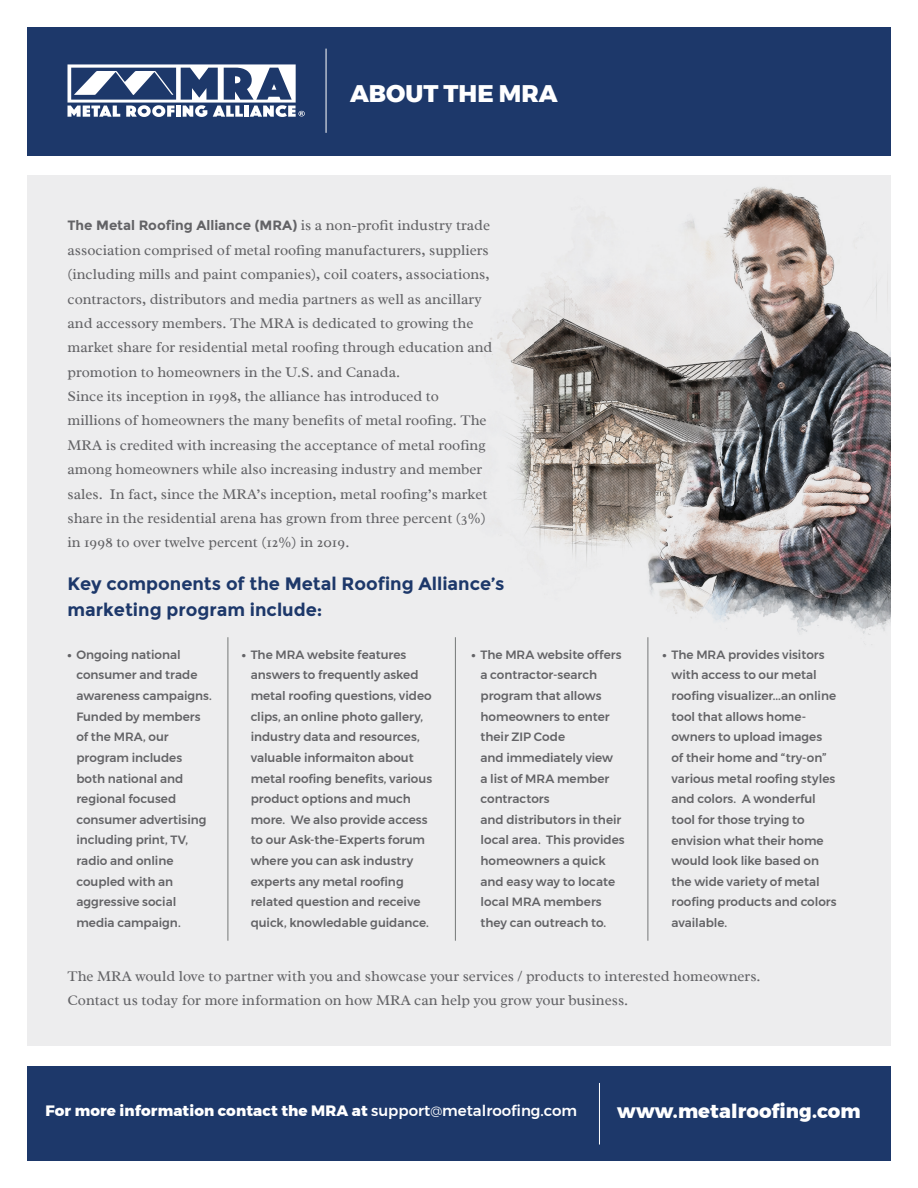
<style>
.page{position:relative;width:918px;height:1188px;background:#fff}
.page>*{position:absolute;margin:0;border:0;box-sizing:border-box;transform-origin:0 0}
.t1{font:800 24px "Montserrat";color:#fff}
.t2{font:800 19.5px "Montserrat";letter-spacing:.005em;color:#fff}
.t3{font:700 18px/25.5px "Montserrat";color:#1d386a}
.t4{font:15px/24.3px "Radley";color:#636366}
.t5{font:800 15px "Montserrat";letter-spacing:.01em;color:#fff}
.t6{font:700 13.5px "Montserrat";color:#636366}
.t7{font:500 12px/20.7px "Montserrat";color:#636366}
.s1{font-family:"Radley";font-weight:400;font-size:15px}
.s2{font-weight:800}
.s3{font-weight:500}
.s4{font-weight:300;font-size:12px}
</style>
<div class="page">
<div style="left:27px;top:176px;width:864px;height:870px;background:#ededee"></div>
<div style="left:27px;top:27px;width:864px;height:128px;background:#1d386a"></div>
<div style="left:27px;top:1066px;width:864px;height:95px;background:#1d386a"></div>
<img style="left:454px;top:186px;width:437px;height:519px">
<svg style="left:68px;top:64px;width:237px;height:53px"></svg>
<hr style="left:326px;top:49px;width:1px;height:84px;background:#fff">
<hr style="left:228px;top:637px;width:1px;height:304px;background:#757878">
<hr style="left:455px;top:637px;width:1px;height:304px;background:#757878">
<hr style="left:648px;top:637px;width:1px;height:304px;background:#757878">
<hr style="left:599px;top:1083px;width:1px;height:62px;background:#fff">
<h1 class="t1" style="left:350px;top:74px;width:209px">ABOUT THE MRA</h1>
<p class="t6" style="left:68px;top:218px;width:424px">The Metal Roofing Alliance (MRA) <span class="s1">is a non-profit industry trade</span></p>
<p class="t4" style="left:68px;top:238px;width:426px">association comprised of metal roofing manufacturers, suppliers (including mills and paint companies), coil coaters, associations, contractors, distributors and media partners as well as ancillary and accessory members. The MRA is dedicated to growing the market share for residential metal roofing through education and promotion to homeowners in the U.S. and Canada.<br>Since its inception in 1998, the alliance has introduced to millions of homeowners the many benefits of metal roofing. The MRA is credited with increasing the acceptance of metal roofing among homeowners while also increasing industry and member sales. In fact, since the MRA’s inception, metal roofing’s market share in the residential arena has grown from three percent (3%) in 1998 to over twelve percent (12%) in 2019.</p>
<h3 class="t3" style="left:68px;top:571px;width:439px">Key components of the Metal Roofing Alliance’s marketing program include:</h3>
<p class="t7" style="left:76px;top:644px;width:137px;text-indent:-9px"><span class="s2">•</span> Ongoing national consumer and trade awareness campaigns.<br>Funded by members of the MRA, our program includes both national and regional focused consumer advertising including print, TV, radio and online coupled with an aggressive social media campaign.</p>
<p class="t7" style="left:251px;top:644px;width:183px;text-indent:-9px"><span class="s2">•</span> The MRA website features answers to frequently asked metal roofing questions, video clips, an online photo gallery, industry data and resources, valuable informaiton about metal roofing benefits, various product options and much more. We also provide access to our Ask-the-Experts forum where you can ask industry experts any metal roofing related question and receive quick, knowledable guidance.</p>
<p class="t7" style="left:481px;top:644px;width:146px;text-indent:-9px"><span class="s2">•</span> The MRA website offers a contractor-search program that allows homeowners to enter their ZIP Code<br>and immediately view<br>a list of MRA member contractors<br>and distributors in their local area. This provides homeowners a quick and easy way to locate local MRA members they can outreach to.</p>
<p class="t7" style="left:671px;top:644px;width:167px;text-indent:-9px"><span class="s2">•</span> The MRA provides visitors with access to our metal roofing visualizer...an online tool that allows home&shy;owners to upload images of their home and “try-on” various metal roofing styles and colors. A wonderful tool for those trying to envision what their home would look like based on the wide variety of metal roofing products and colors available.</p>
<p class="t4" style="left:67px;top:964px;width:695px">The MRA would love to partner with you and showcase your services / products to interested homeowners.<br>Contact us today for more information on how MRA can help you grow your business.</p>
<p class="t5" style="left:45px;top:1098px;width:533px">For more information contact the MRA at <span class="s3">support</span><span class="s4">@</span><span class="s3">metalroofing.com</span></p>
<h2 class="t2" style="left:617px;top:1096px;width:245px">www.metalroofing.com</h2>
</div>
